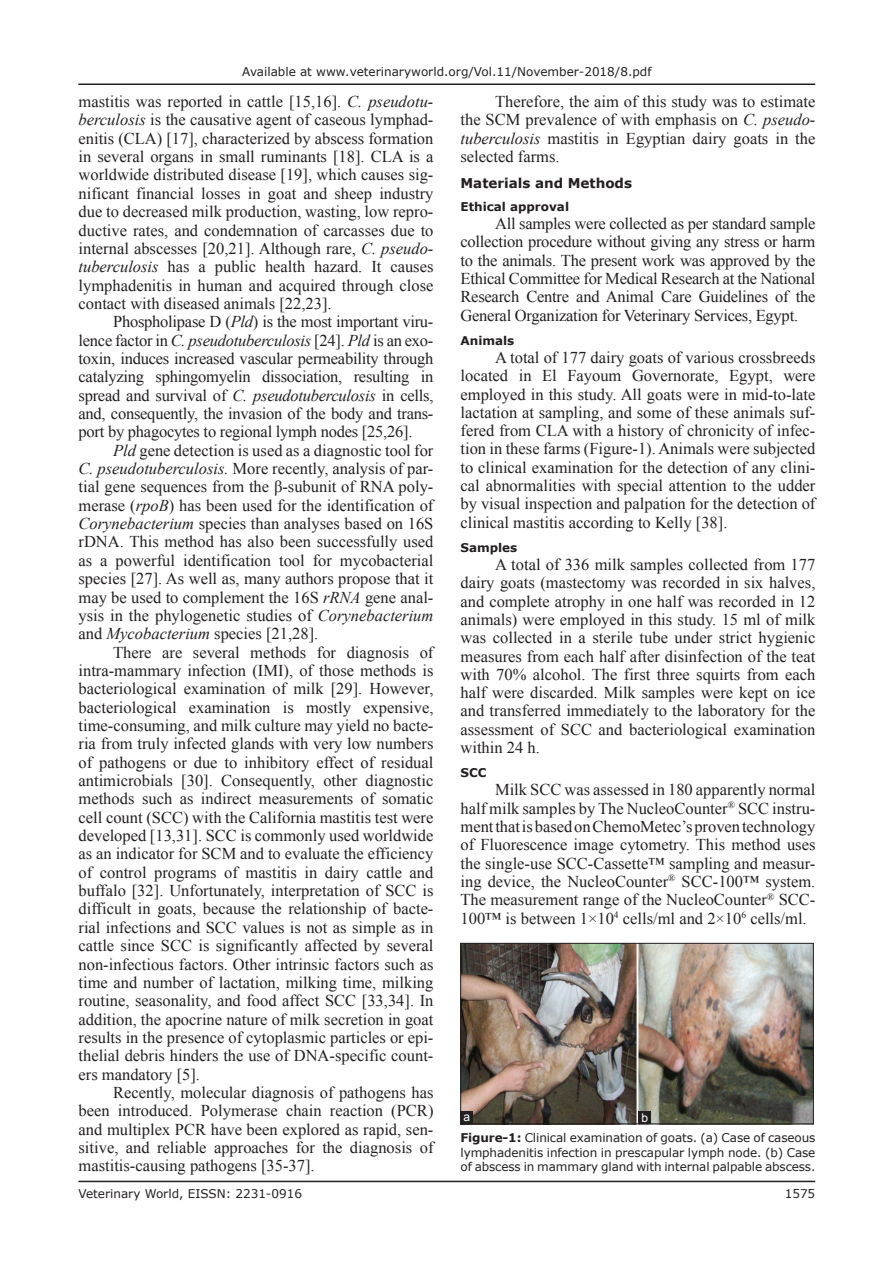
<style>
.page{position:relative;width:894px;height:1263px;background:#fff}
.page>*{position:absolute;margin:0;border:0;box-sizing:border-box;transform-origin:0 0}
.TX{font:16.5px/18.3px "Times New Roman";color:#231f20;text-align:justify}
.t1{font:700 13.5px "Verdana";color:#231f20}
.FGC{font:12px/14.5px "Verdana";letter-spacing:-.01em;color:#231f20;text-align:justify}
.RF{font:12px "Verdana";color:#231f20}
.H2_Above_H1{font:700 12px "Verdana";color:#231f20}
.LABEL{font:12px "Arial";color:#fff}
.s1{font-style:italic}
.s2{font-weight:700}
</style>
<div class="page">
<hr style="left:78px;top:1180px;width:737px;height:2px;background:#231f20">
<hr style="left:78px;top:83px;width:737px;height:2px;background:#231f20">
<img style="left:462px;top:945px;width:349px;height:177px">
<div style="left:460px;top:943px;width:353px;height:181px;border:1px solid #231f20"></div>
<div style="left:638px;top:1111px;width:13px;height:13px;background:#231f20"></div>
<div style="left:460px;top:1111px;width:13px;height:13px;background:#231f20"></div>
<p class="FGC" style="left:242px;top:64px;width:411px">Available at www.veterinaryworld.org/Vol.11/November-2018/8.pdf</p>
<p class="TX" style="left:78px;top:92px;width:356px">mastitis was reported in cattle [15,16]. <span class="s1">C. pseudotu&shy;berculosis</span> is the causative agent of caseous lymphad&shy;enitis (CLA) [17], characterized by abscess formation in several organs in small ruminants [18]. CLA is a worldwide distributed disease [19], which causes sig&shy;nificant financial losses in goat and sheep industry due to decreased milk production, wasting, low repro&shy;ductive rates, and condemnation of carcasses due to internal abscesses [20,21]. Although rare, <span class="s1">C. pseudo&shy;tuberculosis</span> has a public health hazard. It causes lymphadenitis in human and acquired through close contact with diseased animals [22,23].</p>
<p class="TX" style="left:78px;top:312px;width:356px;text-indent:34px">Phospholipase D (<span class="s1">Pld</span>) is the most important viru&shy;lence factor in <span class="s1">C. pseudotuberculosis</span> [24]. <span class="s1">Pld</span> is an exo&shy;toxin, induces increased vascular permeability through catalyzing sphingomyelin dissociation, resulting in spread and survival of <span class="s1">C. pseudotuberculosis</span> in cells, and, consequently, the invasion of the body and trans&shy;port by phagocytes to regional lymph nodes [25,26].</p>
<p class="TX" style="left:78px;top:441px;width:356px;text-indent:34px"><span class="s1">Pld</span> gene detection is used as a diagnostic tool for <span class="s1">C. pseudotuberculosis.</span> More recently, analysis of par&shy;tial gene sequences from the β-subunit of RNA poly&shy;merase (<span class="s1">rpoB</span>) has been used for the identification of <span class="s1">Corynebacterium</span> species than analyses based on 16S rDNA. This method has also been successfully used as a powerful identification tool for mycobacterial species [27]. As well as, many authors propose that it may be used to complement the 16S <span class="s1">rRNA</span> gene anal&shy;ysis in the phylogenetic studies of <span class="s1">Corynebacterium </span>and <span class="s1">Mycobacterium</span> species [21,28].</p>
<p class="TX" style="left:78px;top:642px;width:356px;text-indent:34px">There are several methods for diagnosis of intra-mammary infection (IMI), of those methods is bacteriological examination of milk [29]. However, bacteriological examination is mostly expensive, time-consuming, and milk culture may yield no bacte&shy;ria from truly infected glands with very low numbers of pathogens or due to inhibitory effect of residual antimicrobials [30]. Consequently, other diagnostic methods such as indirect measurements of somatic cell count (SCC) with the California mastitis test were developed [13,31]. SCC is commonly used worldwide as an indicator for SCM and to evaluate the efficiency of control programs of mastitis in dairy cattle and buffalo [32]. Unfortunately, interpretation of SCC is difficult in goats, because the relationship of bacte&shy;rial infections and SCC values is not as simple as in cattle since SCC is significantly affected by several non-infectious factors. Other intrinsic factors such as time and number of lactation, milking time, milking routine, seasonality, and food affect SCC [33,34]. In addition, the apocrine nature of milk secretion in goat results in the presence of cytoplasmic particles or epi&shy;thelial debris hinders the use of DNA-specific count&shy;ers mandatory [5].</p>
<p class="TX" style="left:78px;top:1083px;width:356px;text-indent:34px">Recently, molecular diagnosis of pathogens has been introduced. Polymerase chain reaction (PCR) and multiplex PCR have been explored as rapid, sen&shy;sitive, and reliable approaches for the diagnosis of mastitis-causing pathogens [35-37].</p>
<p class="TX" style="left:460px;top:92px;width:356px;text-indent:34px">Therefore, the aim of this study was to estimate the SCM prevalence of with emphasis on <span class="s1">C. pseudo&shy;tuberculosis</span> mastitis in Egyptian dairy goats in the selected farms.</p>
<h1 class="t1" style="left:460px;top:174px;width:173px">Materials and Methods</h1>
<p class="H2_Above_H1" style="left:460px;top:198px;width:110px">Ethical approval</p>
<p class="TX" style="left:460px;top:214px;width:356px;text-indent:34px">All samples were collected as per standard sample collection procedure without giving any stress or harm to the animals. The present work was approved by the Ethical Committee for Medical Research at the National Research Centre and Animal Care Guidelines of the General Organization for Veterinary Services, Egypt.</p>
<h2 class="H2_Above_H1" style="left:460px;top:332px;width:55px">Animals</h2>
<p class="TX" style="left:460px;top:348px;width:356px;text-indent:34px">A total of 177 dairy goats of various crossbreeds located in El Fayoum Governorate, Egypt, were employed in this study. All goats were in mid-to-late lactation at sampling, and some of these animals suf&shy;fered from CLA with a history of chronicity of infec&shy;tion in these farms (Figure-1). Animals were subjected to clinical examination for the detection of any clini&shy;cal abnormalities with special attention to the udder by visual inspection and palpation for the detection of clinical mastitis according to Kelly [38].</p>
<h2 class="H2_Above_H1" style="left:460px;top:539px;width:58px">Samples</h2>
<p class="TX" style="left:460px;top:555px;width:356px;text-indent:34px">A total of 336 milk samples collected from 177 dairy goats (mastectomy was recorded in six halves, and complete atrophy in one half was recorded in 12 animals) were employed in this study. 15 ml of milk was collected in a sterile tube under strict hygienic measures from each half after disinfection of the teat with 70% alcohol. The first three squirts from each half were discarded. Milk samples were kept on ice and transferred immediately to the laboratory for the assessment of SCC and bacteriological examination within 24 h.</p>
<h2 class="H2_Above_H1" style="left:460px;top:764px;width:27px">SCC</h2>
<p class="TX" style="left:460px;top:780px;width:356px;text-indent:34px">Milk SCC was assessed in 180 apparently normal half milk samples by The NucleoCounter<sup>®</sup> SCC instru&shy;ment that is based on ChemoMetec’s proven technology of Fluorescence image cytometry. This method uses the single-use SCC-Cassette™ sampling and measur&shy;ing device, the NucleoCounter<sup>®</sup> SCC-100™ system.<br>The measurement range of the NucleoCounter<sup>®</sup> SCC-100™ is between 1×10<sup>4</sup> cells/ml and 2×10<sup>6</sup> cells/ml.</p>
<p class="LABEL" style="left:463px;top:1108px;width:8px">a</p>
<p class="LABEL" style="left:641px;top:1110px;width:8px">b</p>
<p class="FGC" style="left:460px;top:1130px;width:356px"><span class="s2">Figure-1:</span> Clinical examination of goats. (a) Case of caseous lymphadenitis infection in prescapular lymph node. (b) Case of abscess in mammary gland with internal palpable abscess.</p>
<p class="RF" style="left:78px;top:1185px;width:225px">Veterinary World, EISSN: 2231-0916</p>
<p class="RF" style="left:784px;top:1185px;width:32px">1575</p>
</div>
